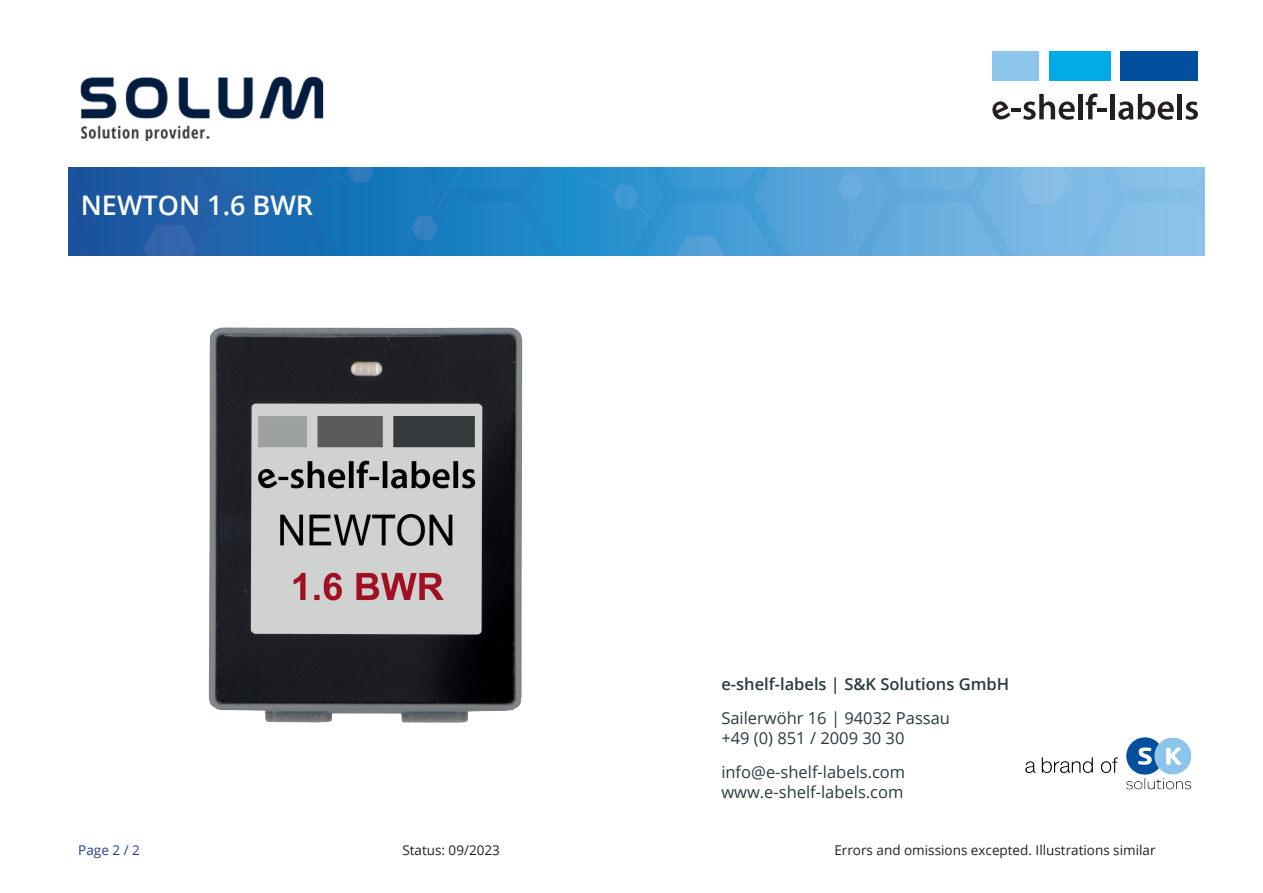
<style>
.page{position:relative;width:1263px;height:893px;background:#fff}
.page>*{position:absolute;margin:0;border:0;box-sizing:border-box;transform-origin:0 0}
.t1{font:600 27px "Open Sans";color:#fff}
.t2{font:16.5px/19.8px "Open Sans";color:#2b3b3d}
.t3{font:600 16.5px "Open Sans";color:#2b3b3d}
.t4{font:13.5px "Open Sans";color:#231f20}
.t5{font:13.5px "Open Sans";color:#253f8e}
</style>
<div class="page">
<img style="left:1025px;top:737px;width:167px;height:53px">
<div style="left:992px;top:51px;width:47px;height:30px;background:#8cc6ec"></div>
<div style="left:1049px;top:51px;width:61px;height:30px;background:#00abe7"></div>
<div style="left:1120px;top:51px;width:78px;height:30px;background:#014f9e"></div>
<div style="left:1078px;top:94px;width:5px;height:25px;background:#231f20"></div>
<svg style="left:1086px;top:93px;width:21px;height:26px"></svg>
<div style="left:1110px;top:94px;width:5px;height:25px;background:#231f20"></div>
<svg style="left:1118px;top:94px;width:56px;height:26px"></svg>
<div style="left:1177px;top:94px;width:5px;height:25px;background:#231f20"></div>
<svg style="left:1185px;top:101px;width:13px;height:19px"></svg>
<svg style="left:992px;top:94px;width:83px;height:26px"></svg>
<img style="left:208px;top:327px;width:315px;height:396px">
<img style="left:80px;top:76px;width:244px;height:64px">
<img style="left:68px;top:168px;width:1137px;height:87px">
<h1 class="t1" style="left:81px;top:186px;width:234px">NEWTON 1.6 BWR</h1>
<p class="t3" style="left:721px;top:673px;width:289px">e-shelf-labels | S&amp;K Solutions GmbH</p>
<p class="t2" style="left:721px;top:707px;width:230px">Sailerwöhr 16 | 94032 Passau +49 (0) 851 / 2009 30 30</p>
<p class="t2" style="left:721px;top:762px;width:185px">info@e-shelf-labels.com www.e-shelf-labels.com</p>
<p class="t5" style="left:78px;top:841px;width:63px">Page 2 / 2</p>
<p class="t4" style="left:402px;top:841px;width:99px">Status: 09/2023</p>
<p class="t4" style="left:834px;top:841px;width:323px">Errors and omissions excepted. Illustrations similar</p>
</div>
